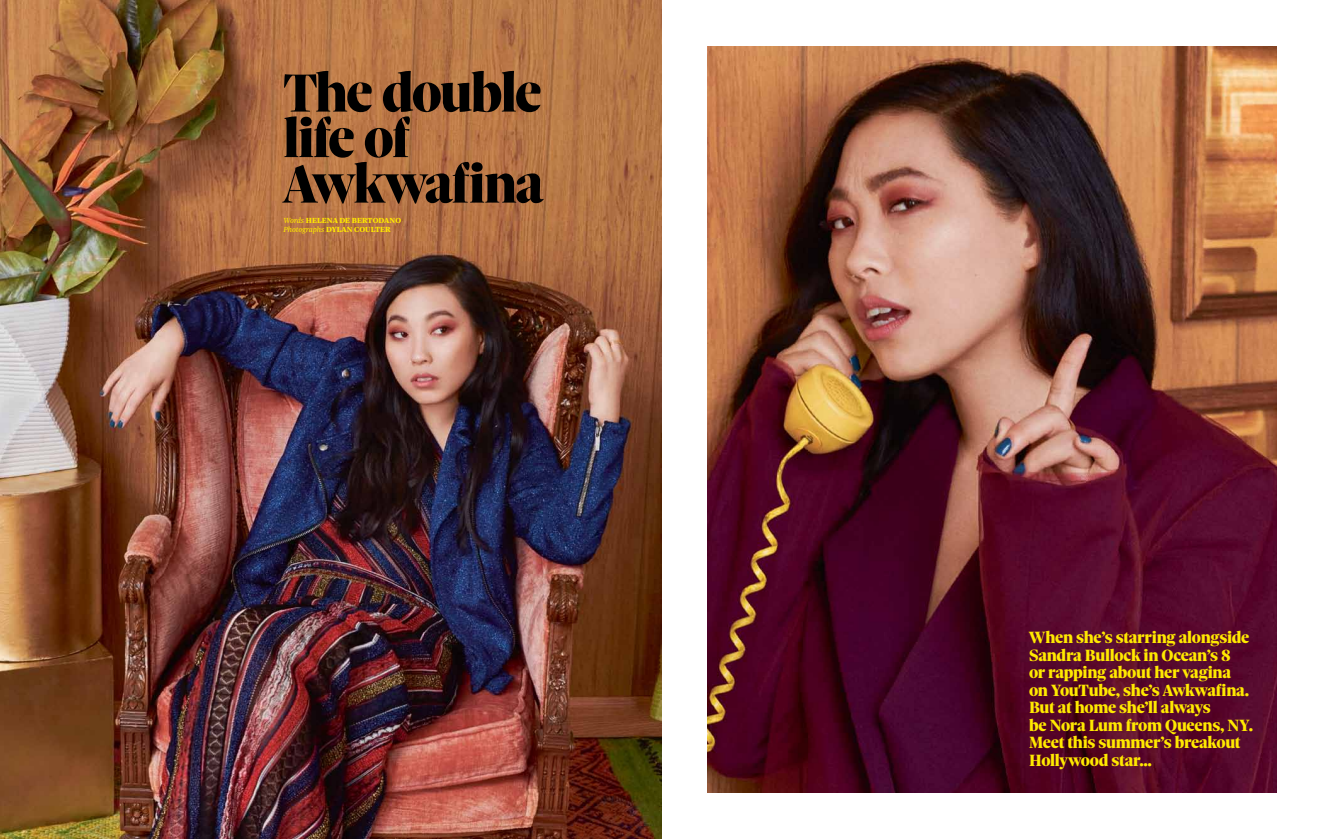
<style>
.page{position:relative;width:1323px;height:839px;background:#fff}
.page>*{position:absolute;margin:0;border:0;box-sizing:border-box;transform-origin:0 0}
.t1{font:900 57.93px/45.5px "Sole Display Big";letter-spacing:-.03em;color:#000}
.t2{font:900 17.5px/17.5px "Sole Display";letter-spacing:-.015em;color:#ffe900}
.t3{font:900 7.88px/8.8px "Sole Body Text";letter-spacing:.01em;color:#ffe900}
.s1{font-weight:400;font-style:italic}
</style>
<div class="page">
<img style="left:708px;top:46px;width:569px;height:746px">
<img style="left:0;top:0;width:662px;height:838px">
<h1 class="t1" style="left:283px;top:71px;width:262px">The double life of<br>Awkwafina</h1>
<p class="t3" style="left:283px;top:216px;width:119px"><span class="s1">Words</span> HELENA DE BERTODANO<br><span class="s1">Photographs</span> DYLAN COULTER</p>
<p class="t2" style="left:1029px;top:629px;width:226px">When she’s starring alongside<br>Sandra Bullock in Ocean’s 8<br>or rapping about her vagina on YouTube, she’s Awkwafina.<br>But at home she’ll always<br>be Nora Lum from Queens, NY.<br>Meet this summer’s breakout<br>Hollywood star…</p>
</div>
